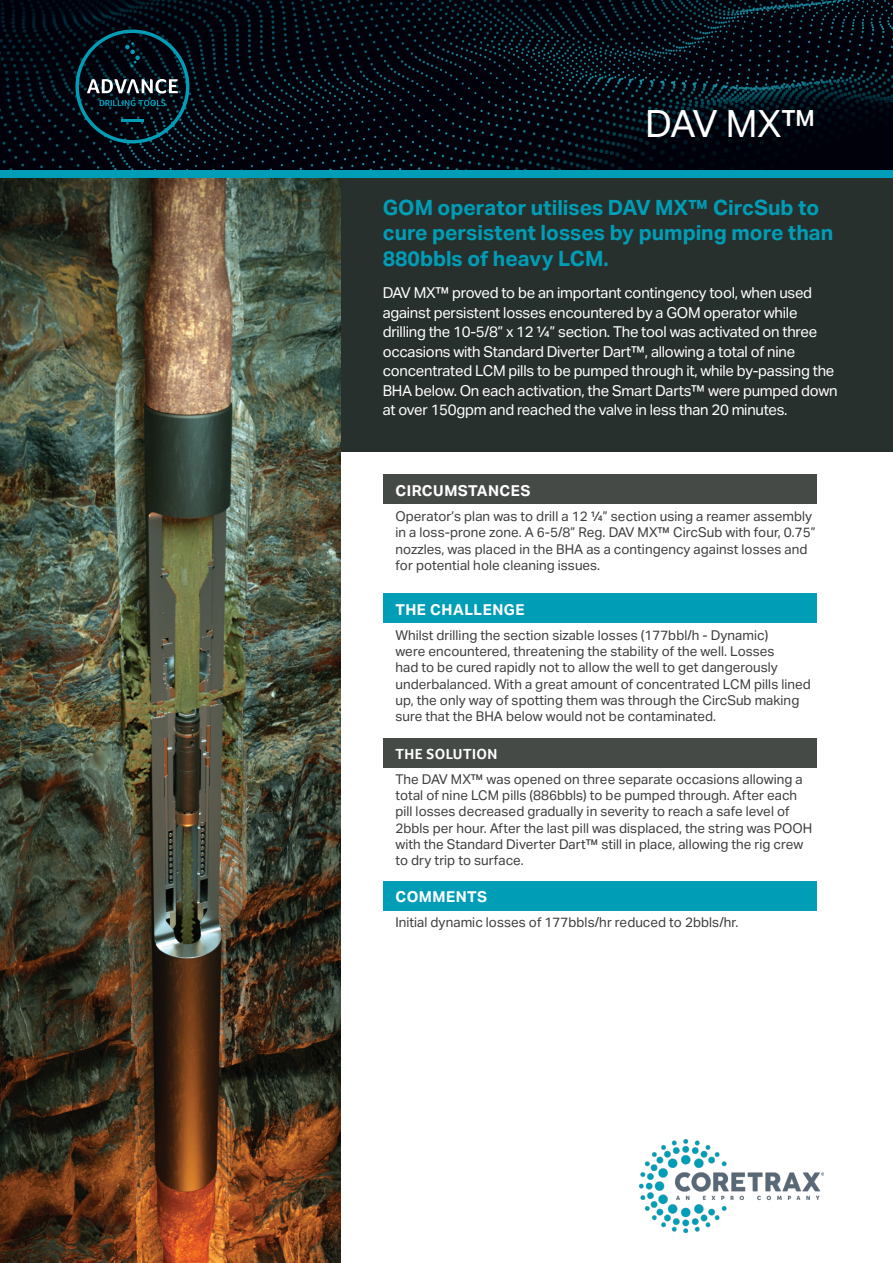
<style>
.page{position:relative;width:893px;height:1263px;background:#fff}
.page>*{position:absolute;margin:0;border:0;box-sizing:border-box;transform-origin:0 0}
.t1{font:37.5px "Aktiv Grotesk";color:#fff}
.t2{font:700 21px/25.5px "Aktiv Grotesk";color:#009db7}
.t3{font:15px/19.5px "Aktiv Grotesk";letter-spacing:-.02em;color:#fff}
.Body{font:700 15px "Aktiv Grotesk";letter-spacing:.03em;color:#fff}
.Body-2{font:700 15px "Foco";letter-spacing:.03em;color:#fff}
.Body-3{font:13.5px/16.2px "Aktiv Grotesk";color:#3e3e3f}
</style>
<div class="page">
<img style="left:639px;top:1139px;width:185px;height:93px">
<img style="left:0;top:0;width:893px;height:170px">
<div style="left:0;top:170px;width:893px;height:9px;background:#009db7"></div>
<svg style="left:75px;top:30px;width:114px;height:113px;background:#0b242f"></svg>
<div style="left:340px;top:179px;width:553px;height:273px;background:#27302c"></div>
<div style="left:383px;top:474px;width:433px;height:30px;background:#464a47"></div>
<img style="left:0;top:179px;width:340px;height:1084px">
<div style="left:383px;top:593px;width:433px;height:30px;background:#009db7"></div>
<div style="left:383px;top:738px;width:433px;height:30px;background:#464a47"></div>
<div style="left:383px;top:881px;width:433px;height:30px;background:#009db7"></div>
<p class="t1" style="left:645px;top:102px;width:173px">DAV MX™</p>
<p class="t2" style="left:383px;top:195px;width:452px">GOM operator utilises DAV MX™ CircSub to cure persistent losses by pumping more than<br>880bbls of heavy LCM.</p>
<p class="t3" style="left:383px;top:283px;width:456px">DAV MX™ proved to be an important contingency tool, when used against persistent losses encountered by a GOM operator while drilling the 10-5/8” x 12 ¼” section. The tool was activated on three occasions with Standard Diverter Dart™, allowing a total of nine concentrated LCM pills to be pumped through it, while by-passing the BHA below. On each activation, the Smart Darts™ were pumped down at over 150gpm and reached the valve in less than 20 minutes.</p>
<p class="Body" style="left:395px;top:482px;width:137px">CIRCUMSTANCES</p>
<p class="Body-3" style="left:395px;top:508px;width:422px">Operator’s plan was to drill a 12 ¼” section using a reamer assembly in a loss-prone zone. A 6-5/8” Reg. DAV MX™ CircSub with four, 0.75” nozzles, was placed in the BHA as a contingency against losses and for potential hole cleaning issues.</p>
<p class="Body" style="left:395px;top:601px;width:131px">THE CHALLENGE</p>
<p class="Body-3" style="left:395px;top:627px;width:417px">Whilst drilling the section sizable losses (177bbl/h - Dynamic)<br>were encountered, threatening the stability of the well. Losses<br>had to be cured rapidly not to allow the well to get dangerously underbalanced. With a great amount of concentrated LCM pills lined up, the only way of spotting them was through the CircSub making sure that the BHA below would not be contaminated.</p>
<p class="Body-2" style="left:395px;top:744px;width:103px">THE SOLUTION</p>
<p class="Body-3" style="left:395px;top:771px;width:418px">The DAV MX™ was opened on three separate occasions allowing a total of nine LCM pills (886bbls) to be pumped through. After each pill losses decreased gradually in severity to reach a safe level of 2bbls per hour. After the last pill was displaced, the string was POOH with the Standard Diverter Dart™ still in place, allowing the rig crew to dry trip to surface.</p>
<p class="Body" style="left:395px;top:888px;width:93px">COMMENTS</p>
<p class="Body-3" style="left:395px;top:914px;width:345px">Initial dynamic losses of 177bbls/hr reduced to 2bbls/hr.</p>
</div>
